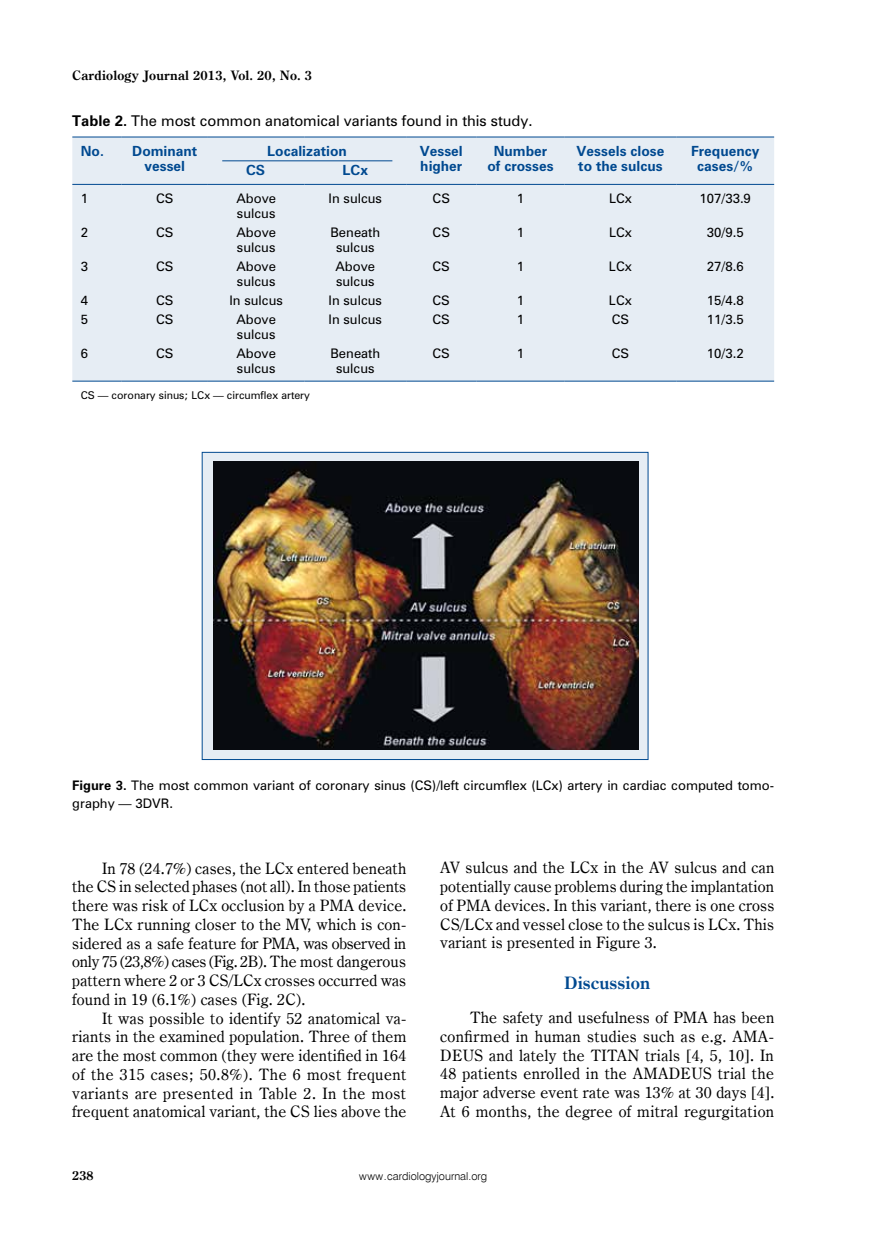
<style>
.page{position:relative;width:872px;height:1234px;background:#fff}
.page>*{position:absolute;margin:0;border:0;box-sizing:border-box;transform-origin:0 0}
.t1{font:700 17.25px "Century Oldst EU";color:#004990}
.t2{font:15.75px/18.8px "Century Oldst EU";letter-spacing:.015em;color:#000;text-align:justify}
.t3{font:13.5px "Zurich PL";color:#000}
.t4{font:700 13.05px "Century Oldst EU";letter-spacing:.015em;color:#000}
.t5{font:700 12.75px/15px "Zurich PL";color:#004990}
.t6{font:700 12.75px "Century Oldst EU";color:#000}
.t7{font:12px/15px "Zurich PL";color:#000}
.t8{font:10.95px "Swis 721 Lt EU";color:#000}
.t9{font:9.75px "Zurich PL";color:#000}
.s1{font-weight:700}
</style>
<div class="page">
<div style="left:202px;top:452px;width:446px;height:307px;background:#e6edf4"></div>
<img style="left:213px;top:462px;width:425px;height:287px">
<div style="left:72px;top:138px;width:702px;height:242px;background:#e6edf4"></div>
<hr style="left:72px;top:380px;width:50px;height:1px;background:#004990">
<hr style="left:122px;top:380px;width:86px;height:1px;background:#004990">
<hr style="left:208px;top:380px;width:96px;height:1px;background:#004990">
<hr style="left:304px;top:380px;width:102px;height:1px;background:#004990">
<hr style="left:406px;top:380px;width:70px;height:1px;background:#004990">
<hr style="left:476px;top:380px;width:88px;height:1px;background:#004990">
<hr style="left:564px;top:380px;width:112px;height:1px;background:#004990">
<hr style="left:676px;top:380px;width:98px;height:1px;background:#004990">
<hr style="left:72px;top:137px;width:50px;height:1px;background:#004990">
<hr style="left:122px;top:137px;width:86px;height:1px;background:#004990">
<hr style="left:406px;top:137px;width:70px;height:1px;background:#004990">
<hr style="left:476px;top:137px;width:88px;height:1px;background:#004990">
<hr style="left:564px;top:137px;width:112px;height:1px;background:#004990">
<hr style="left:676px;top:137px;width:98px;height:1px;background:#004990">
<hr style="left:72px;top:184px;width:50px;height:1px;background:#004990">
<hr style="left:122px;top:184px;width:86px;height:1px;background:#004990">
<hr style="left:406px;top:184px;width:70px;height:1px;background:#004990">
<hr style="left:476px;top:184px;width:88px;height:1px;background:#004990">
<hr style="left:564px;top:184px;width:112px;height:1px;background:#004990">
<hr style="left:676px;top:184px;width:98px;height:1px;background:#004990">
<hr style="left:208px;top:137px;width:96px;height:1px;background:#004990">
<hr style="left:304px;top:137px;width:102px;height:1px;background:#004990">
<hr style="left:208px;top:184px;width:96px;height:1px;background:#004990">
<hr style="left:304px;top:184px;width:102px;height:1px;background:#004990">
<hr style="left:222px;top:160px;width:170px;height:1px;background:#004990">
<p class="t4" style="left:72px;top:67px;width:241px">Cardiology Journal 2013, Vol. 20, No. 3</p>
<p class="t3" style="left:72px;top:112px;width:462px"><span class="s1">Table 2.</span> The most common anatomical variants found in this study.</p>
<p class="t5" style="left:144px;top:143px;width:54px;text-indent:-64px">No. Dominant vessel</p>
<p class="t5" style="left:267px;top:143px;width:81px">Localization</p>
<p class="t5" style="left:420px;top:143px;width:45px">Vessel higher</p>
<p class="t5" style="left:487px;top:143px;width:68px;text-align:center">Number of crosses</p>
<p class="t5" style="left:576px;top:143px;width:89px">Vessels close to the sulcus</p>
<p class="t5" style="left:691px;top:143px;width:70px;text-align:center">Frequency cases/%</p>
<p class="t5" style="left:246px;top:163px;width:20px">CS</p>
<p class="t5" style="left:342px;top:163px;width:27px">LCx</p>
<p class="t7" style="left:81px;top:190px;width:9px">1</p>
<p class="t7" style="left:156px;top:190px;width:19px">CS</p>
<p class="t7" style="left:236px;top:190px;width:41px">Above sulcus</p>
<p class="t7" style="left:329px;top:190px;width:55px">In sulcus</p>
<p class="t7" style="left:432px;top:190px;width:19px">CS</p>
<p class="t7" style="left:517px;top:190px;width:9px">1</p>
<p class="t7" style="left:609px;top:190px;width:24px">LCx</p>
<p class="t7" style="left:699px;top:190px;width:53px">107/33.9</p>
<p class="t7" style="left:81px;top:224px;width:9px">2</p>
<p class="t7" style="left:156px;top:224px;width:19px">CS</p>
<p class="t7" style="left:236px;top:224px;width:41px">Above sulcus</p>
<p class="t7" style="left:330px;top:224px;width:51px;text-align:center">Beneath sulcus</p>
<p class="t7" style="left:432px;top:224px;width:19px">CS</p>
<p class="t7" style="left:517px;top:224px;width:9px">1</p>
<p class="t7" style="left:609px;top:224px;width:24px">LCx</p>
<p class="t7" style="left:707px;top:224px;width:38px">30/9.5</p>
<p class="t7" style="left:81px;top:258px;width:9px">3</p>
<p class="t7" style="left:156px;top:258px;width:19px">CS</p>
<p class="t7" style="left:236px;top:258px;width:41px">Above sulcus</p>
<p class="t7" style="left:335px;top:258px;width:41px">Above sulcus</p>
<p class="t7" style="left:432px;top:258px;width:19px">CS</p>
<p class="t7" style="left:517px;top:258px;width:9px">1</p>
<p class="t7" style="left:609px;top:258px;width:24px">LCx</p>
<p class="t7" style="left:707px;top:258px;width:38px">27/8.6</p>
<p class="t7" style="left:81px;top:292px;width:9px">4</p>
<p class="t7" style="left:156px;top:292px;width:19px">CS</p>
<p class="t7" style="left:229px;top:292px;width:55px">In sulcus</p>
<p class="t7" style="left:329px;top:292px;width:55px">In sulcus</p>
<p class="t7" style="left:432px;top:292px;width:19px">CS</p>
<p class="t7" style="left:517px;top:292px;width:9px">1</p>
<p class="t7" style="left:609px;top:292px;width:24px">LCx</p>
<p class="t7" style="left:707px;top:292px;width:38px">15/4.8</p>
<p class="t7" style="left:81px;top:311px;width:9px">5</p>
<p class="t7" style="left:156px;top:311px;width:19px">CS</p>
<p class="t7" style="left:236px;top:311px;width:41px">Above sulcus</p>
<p class="t7" style="left:329px;top:311px;width:55px">In sulcus</p>
<p class="t7" style="left:432px;top:311px;width:19px">CS</p>
<p class="t7" style="left:517px;top:311px;width:9px">1</p>
<p class="t7" style="left:612px;top:311px;width:19px">CS</p>
<p class="t7" style="left:707px;top:311px;width:38px">11/3.5</p>
<p class="t7" style="left:81px;top:345px;width:9px">6</p>
<p class="t7" style="left:156px;top:345px;width:19px">CS</p>
<p class="t7" style="left:236px;top:345px;width:41px">Above sulcus</p>
<p class="t7" style="left:330px;top:345px;width:51px;text-align:center">Beneath sulcus</p>
<p class="t7" style="left:432px;top:345px;width:19px">CS</p>
<p class="t7" style="left:517px;top:345px;width:9px">1</p>
<p class="t7" style="left:612px;top:345px;width:19px">CS</p>
<p class="t7" style="left:707px;top:345px;width:38px">10/3.2</p>
<p class="t9" style="left:81px;top:389px;width:231px">CS — coronary sinus; LCx — circumflex artery</p>
<p class="t7" style="left:72px;top:776px;width:703px;line-height:17.2px"><span class="s1">Figure 3.</span> The most common variant of coronary sinus (CS)/left circumflex (LCx) artery in cardiac computed tomo&shy;graphy — 3DVR.</p>
<p class="t2" style="left:72px;top:858px;width:335px;text-indent:30px">In 78 (24.7%) cases, the LCx entered beneath the CS in selected phases (not all). In those patients there was risk of LCx occlusion by a PMA device.<br>The LCx running closer to the MV, which is con&shy;sidered as a safe feature for PMA, was observed in only 75 (23,8%) cases (Fig. 2B). The most dangerous pattern where 2 or 3 CS/LCx crosses occurred was found in 19 (6.1%) cases (Fig. 2C).</p>
<p class="t2" style="left:72px;top:1008px;width:335px;text-indent:30px">It was possible to identify 52 anatomical va&shy;riants in the examined population. Three of them are the most common (they were identified in 164 of the 315 cases; 50.8%). The 6 most frequent variants are presented in Table 2. In the most frequent anatomical variant, the CS lies above the</p>
<p class="t2" style="left:440px;top:858px;width:335px">AV sulcus and the LCx in the AV sulcus and can potentially cause problems during the implantation of PMA devices. In this variant, there is one cross CS/LCx and vessel close to the sulcus is LCx. This variant is presented in Figure 3.</p>
<p class="t1" style="left:564px;top:972px;width:87px">Discussion</p>
<p class="t2" style="left:440px;top:1008px;width:335px;text-indent:30px">The safety and usefulness of PMA has been confirmed in human studies such as e.g. AMA-DEUS and lately the TITAN trials [4, 5, 10]. In 48 patients enrolled in the AMADEUS trial the major adverse event rate was 13% at 30 days [4].<br>At 6 months, the degree of mitral regurgitation</p>
<p class="t6" style="left:72px;top:1167px;width:23px">238</p>
<p class="t8" style="left:359px;top:1169px;width:129px">www.cardiologyjournal.org</p>
</div>
